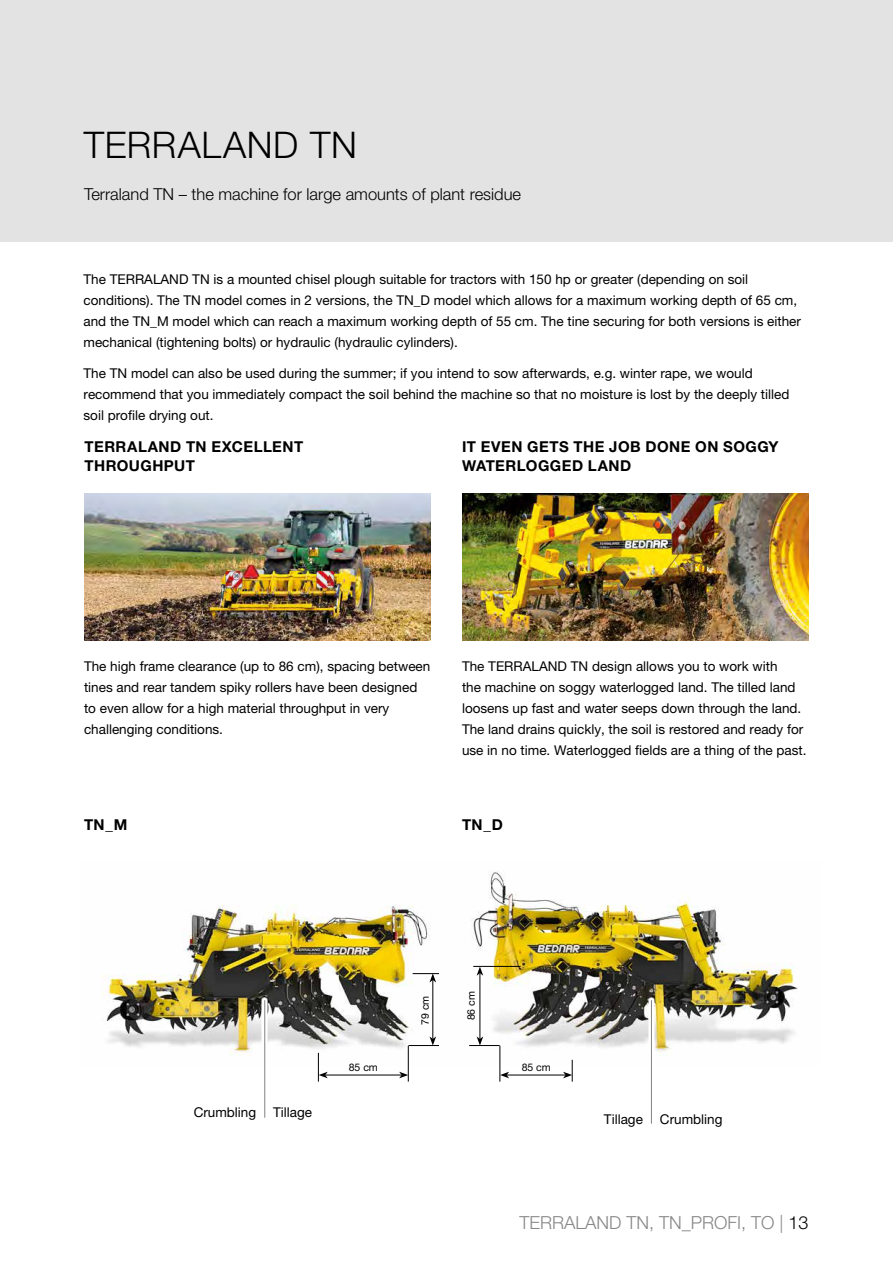
<style>
.page{position:relative;width:893px;height:1263px;background:#fff}
.page>*{position:absolute;margin:0;border:0;box-sizing:border-box;transform-origin:0 0}
.Nadpis_1{font:300 36.75px "Helvetica Neue LT Pro";letter-spacing:.015em;color:#000}
.t1{font:300 18px "Helvetica Neue LT Pro";color:#878787}
.perex_katalogu{font:300 16.5px "Helvetica Neue LT Pro";color:#000}
.Nadpis_1-2{font:700 15px/19.5px "Helvetica Neue LT Pro";letter-spacing:.03em;color:#000}
.Základní_text{font:13.5px/21px "Helvetica Neue LT Pro";color:#000}
.ZAKLADNI_TEXT_LEVA_N{font:13.5px "Helvetica Neue LT Pro";color:#000}
.TEXT_MALY_6_5_CERNA{font:10.5px "Helvetica Neue Cyr";color:#000}
.s1{color:#000}
</style>
<div class="page">
<img style="left:102px;top:871px;width:696px;height:194px">
<img style="left:84px;top:494px;width:346px;height:146px">
<img style="left:462px;top:494px;width:347px;height:146px">
<div style="left:0;top:0;width:893px;height:241px;background:#e3e3e3"></div>
<svg style="left:262px;top:997px;width:6px;height:121px"></svg>
<hr style="left:264px;top:1000px;width:1px;height:118px;background:#838382">
<hr style="left:473px;top:966px;width:48px;height:1px;background:#000">
<hr style="left:408px;top:1045px;width:31px;height:1px;background:#000">
<hr style="left:469px;top:1045px;width:31px;height:1px;background:#000">
<hr style="left:433px;top:980px;width:1px;height:59px;background:#000">
<svg style="left:413px;top:973px;width:26px;height:9px"></svg>
<svg style="left:429px;top:1036px;width:7px;height:9px"></svg>
<hr style="left:325px;top:1075px;width:77px;height:1px;background:#000">
<svg style="left:399px;top:1072px;width:9px;height:6px"></svg>
<hr style="left:507px;top:1075px;width:58px;height:1px;background:#000">
<svg style="left:501px;top:1072px;width:8px;height:6px"></svg>
<hr style="left:480px;top:973px;width:1px;height:66px;background:#000">
<svg style="left:477px;top:966px;width:6px;height:10px"></svg>
<svg style="left:477px;top:1036px;width:6px;height:9px"></svg>
<hr style="left:408px;top:1046px;width:1px;height:35px;background:#000">
<hr style="left:500px;top:1046px;width:1px;height:35px;background:#000">
<svg style="left:318px;top:1053px;width:10px;height:28px"></svg>
<svg style="left:563px;top:1060px;width:10px;height:21px"></svg>
<div style="left:648px;top:997px;width:6px;height:129px;background:#fff"></div>
<hr style="left:651px;top:1000px;width:1px;height:124px;background:#838382">
<p class="Nadpis_1" style="left:84px;top:123px;width:274px">TERRALAND TN</p>
<p class="perex_katalogu" style="left:84px;top:184px;width:439px">Terraland TN – the machine for large amounts of plant residue</p>
<p class="Základní_text" style="left:84px;top:269px;width:719px">The TERRALAND TN is a mounted chisel plough suitable for tractors with 150 hp or greater (depending on soil conditions). The TN model comes in 2 versions, the TN_D model which allows for a maximum working depth of 65 cm, and the TN_M model which can reach a maximum working depth of 55 cm. The tine securing for both versions is either mechanical (tightening bolts) or hydraulic (hydraulic cylinders).</p>
<p class="Základní_text" style="left:84px;top:363px;width:707px">The TN model can also be used during the summer; if you intend to sow afterwards, e.g. winter rape, we would recommend that you immediately compact the soil behind the machine so that no moisture is lost by the deeply tilled soil profile drying out.</p>
<p class="Nadpis_1-2" style="left:85px;top:436px;width:220px">TERRALAND TN EXCELLENT<br>THROUGHPUT</p>
<p class="Nadpis_1-2" style="left:462px;top:436px;width:318px">IT EVEN GETS THE JOB DONE ON SOGGY<br>WATERLOGGED LAND</p>
<p class="Základní_text" style="left:84px;top:656px;width:348px">The high frame clearance (up to 86 cm), spacing between tines and rear tandem spiky rollers have been designed to even allow for a high material throughput in very challenging conditions.</p>
<p class="Základní_text" style="left:462px;top:656px;width:346px">The TERRALAND TN design allows you to work with<br>the machine on soggy waterlogged land. The tilled land loosens up fast and water seeps down through the land.<br>The land drains quickly, the soil is restored and ready for use in no time. Waterlogged fields are a thing of the past.</p>
<p class="Nadpis_1-2" style="left:84px;top:814px;width:45px">TN_M</p>
<p class="Nadpis_1-2" style="left:462px;top:814px;width:42px">TN_D</p>
<p class="ZAKLADNI_TEXT_LEVA_N" style="left:194px;top:1104px;width:64px">Crumbling</p>
<p class="TEXT_MALY_6_5_CERNA" style="left:419px;top:1025px;width:31px;rotate:-90deg">79 cm</p>
<p class="TEXT_MALY_6_5_CERNA" style="left:465px;top:1020px;width:31px;rotate:-90deg">86 cm</p>
<p class="TEXT_MALY_6_5_CERNA" style="left:349px;top:1061px;width:31px">85 cm</p>
<p class="TEXT_MALY_6_5_CERNA" style="left:522px;top:1061px;width:31px">85 cm</p>
<p class="ZAKLADNI_TEXT_LEVA_N" style="left:273px;top:1104px;width:40px">Tillage</p>
<p class="ZAKLADNI_TEXT_LEVA_N" style="left:660px;top:1111px;width:64px">Crumbling</p>
<p class="ZAKLADNI_TEXT_LEVA_N" style="left:604px;top:1111px;width:40px">Tillage</p>
<h2 class="t1" style="left:519px;top:1211px;width:291px">TERRALAND TN, TN_PROFI, TO | <span class="s1">13</span></h2>
</div>
